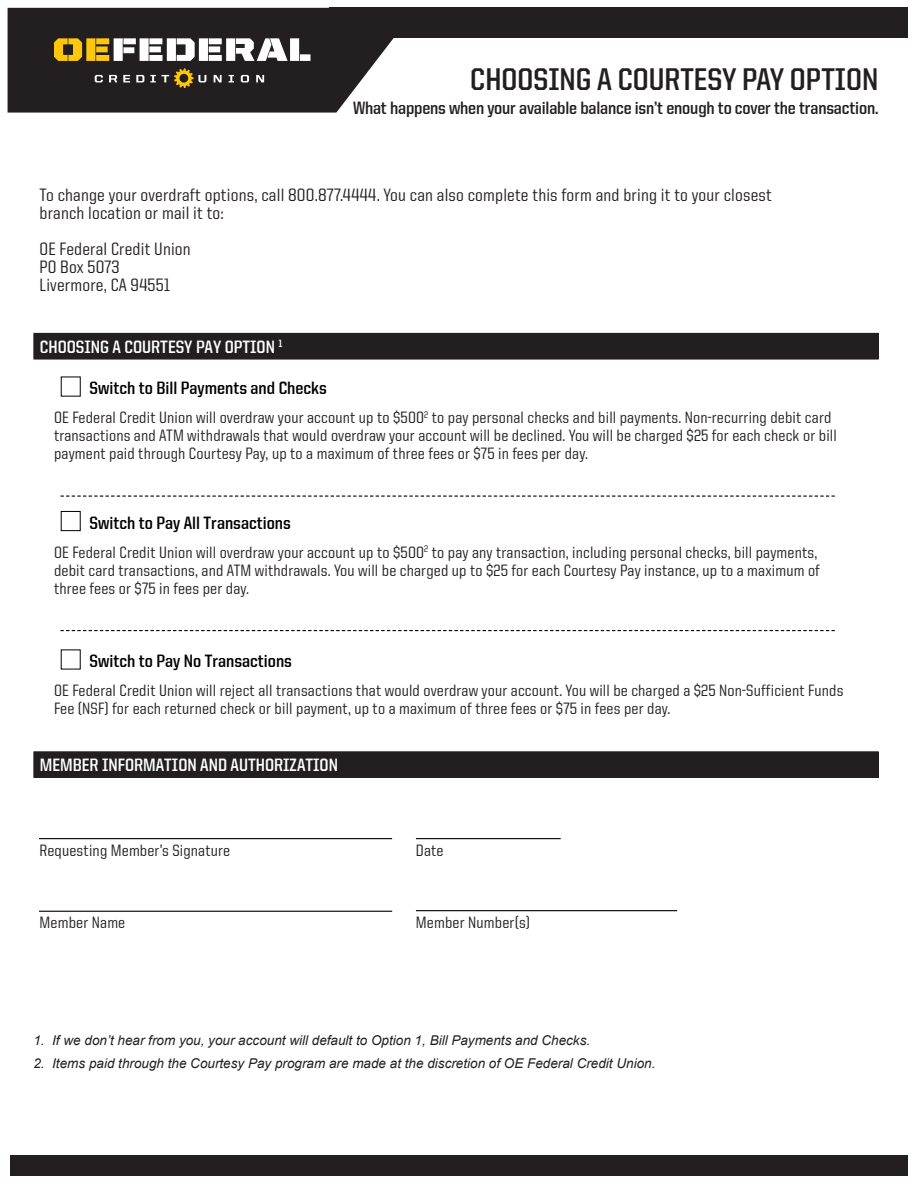
<style>
.page{position:relative;width:918px;height:1188px;background:#fff}
.page>*{position:absolute;margin:0;border:0;box-sizing:border-box;transform-origin:0 0}
.t1{font:700 31.5px "United Sans Semi Cond";color:#231f20}
.t2{font:500 18px/18px "United Sans Semi Cond";letter-spacing:.01em;color:#231f20}
.t3{font:700 18px "United Sans Semi Cond TT";color:#000}
.t4{font:700 18px "United Sans Semi Cond TT";letter-spacing:-.01em;color:#231f20}
.t5{font:700 18px "United Sans Semi Cond TT";color:#fff}
.t6{font:500 16.5px/18px "United Sans Semi Cond";letter-spacing:.01em;color:#231f20}
.t7{font:italic 13.5px "Arial";color:#231f20}
</style>
<div class="page">
<svg style="left:60px;top:496px;width:775px;height:1px"></svg>
<div style="left:61px;top:511px;width:19px;height:20px;border:1px solid #000"></div>
<svg style="left:60px;top:630px;width:775px;height:1px"></svg>
<div style="left:10px;top:1155px;width:897px;height:20px;background:#231f20"></div>
<hr style="left:39px;top:838px;width:353px;height:1px;background:#000">
<hr style="left:39px;top:911px;width:353px;height:1px;background:#000">
<hr style="left:416px;top:838px;width:145px;height:1px;background:#000">
<hr style="left:416px;top:910px;width:261px;height:1px;background:#000">
<div style="left:34px;top:333px;width:844px;height:26px;background:#231f20"></div>
<hr style="left:33px;top:333px;width:846px;height:1px;background:#231f20">
<svg style="left:33px;top:334px;width:1px;height:25px"></svg>
<svg style="left:878px;top:334px;width:1px;height:25px"></svg>
<hr style="left:33px;top:359px;width:846px;height:1px;background:#231f20">
<div style="left:34px;top:752px;width:844px;height:25px;background:#231f20"></div>
<hr style="left:33px;top:751px;width:846px;height:1px;background:#231f20">
<svg style="left:33px;top:752px;width:1px;height:25px"></svg>
<svg style="left:878px;top:752px;width:1px;height:25px"></svg>
<hr style="left:33px;top:777px;width:846px;height:1px;background:#231f20">
<div style="left:329px;top:8px;width:579px;height:30px;background:#231f20"></div>
<svg style="left:8px;top:8px;width:386px;height:105px"></svg>
<h1 class="t1" style="left:470px;top:63px;width:410px">CHOOSING A COURTESY PAY OPTION</h1>
<p class="t4" style="left:353px;top:98px;width:527px">What happens when your available balance isn’t enough to cover the transaction.</p>
<p class="t2" style="left:40px;top:185px;width:734px">To change your overdraft options, call 800.877.4444. You can also complete this form and bring it to your closest branch location or mail it to:</p>
<p class="t2" style="left:40px;top:239px;width:153px">OE Federal Credit Union<br>PO Box 5073<br>Livermore, CA 94551</p>
<p class="t5" style="left:40px;top:337px;width:244px">CHOOSING A COURTESY PAY OPTION <sup>1</sup></p>
<p class="t3" style="left:90px;top:379px;width:239px">Switch to Bill Payments and Checks</p>
<p class="t6" style="left:54px;top:409px;width:784px">OE Federal Credit Union will overdraw your account up to $500<sup>2</sup> to pay personal checks and bill payments. Non-recurring debit card transactions and ATM withdrawals that would overdraw your account will be declined. You will be charged $25 for each check or bill payment paid through Courtesy Pay, up to a maximum of three fees or $75 in fees per day.</p>
<p class="t3" style="left:90px;top:513px;width:203px">Switch to Pay All Transactions</p>
<p class="t6" style="left:54px;top:543px;width:767px">OE Federal Credit Union will overdraw your account up to $500<sup>2</sup> to pay any transaction, including personal checks, bill payments, debit card transactions, and ATM withdrawals. You will be charged up to $25 for each Courtesy Pay instance, up to a maximum of three fees or $75 in fees per day.</p>
<p class="t3" style="left:90px;top:652px;width:204px">Switch to Pay No Transactions</p>
<p class="t6" style="left:54px;top:682px;width:791px">OE Federal Credit Union will reject all transactions that would overdraw your account. You will be charged a $25 Non-Sufficient Funds<br>Fee (NSF) for each returned check or bill payment, up to a maximum of three fees or $75 in fees per day.</p>
<p class="t5" style="left:40px;top:756px;width:300px">MEMBER INFORMATION AND AUTHORIZATION</p>
<p class="t6" style="left:40px;top:841px;width:192px">Requesting Member’s Signature</p>
<p class="t6" style="left:40px;top:913px;width:87px">Member Name</p>
<p class="t6" style="left:416px;top:841px;width:29px">Date</p>
<p class="t6" style="left:416px;top:913px;width:116px">Member Number(s)</p>
<p class="t7" style="left:33px;top:1032px;width:558px">1. If we don’t hear from you, your account will default to Option 1, Bill Payments and Checks.</p>
<p class="t7" style="left:33px;top:1054px;width:624px">2. Items paid through the Courtesy Pay program are made at the discretion of OE Federal Credit Union.</p>
</div>
